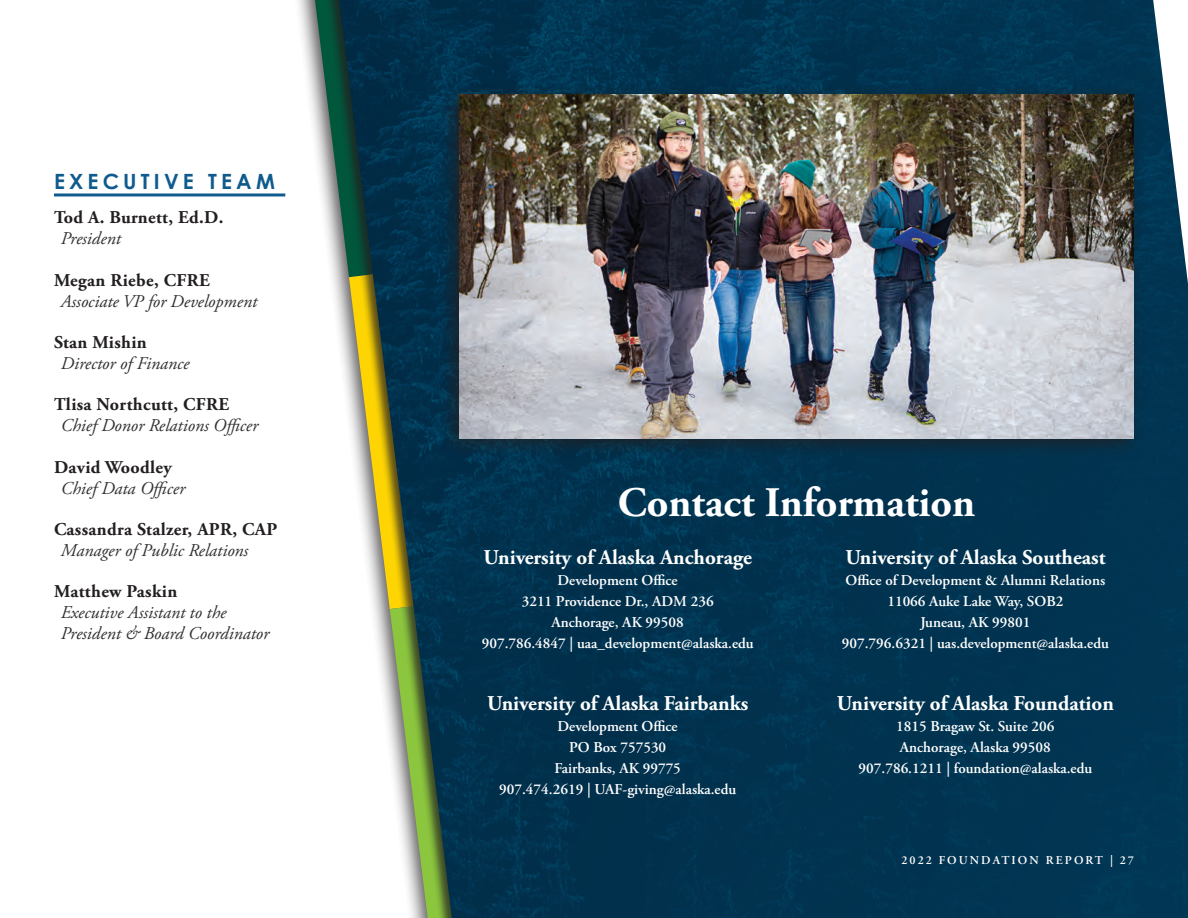
<style>
.page{position:relative;width:1188px;height:918px;background:#fff}
.page>*{position:absolute;margin:0;border:0;box-sizing:border-box;transform-origin:0 0}
.t1{font:700 42px "Adobe Garamond Pro";color:#fff}
.t2{font:700 21px "Adobe Garamond Pro";color:#fff}
.t3{font:700 21px "Century Gothic";letter-spacing:.2em;color:#0f5b8e}
.t4{font:italic 18px/21px "Adobe Garamond Pro";color:#312f30}
.t5{font:700 18px "Adobe Garamond Pro";letter-spacing:.02em;color:#231f20}
.t6{font:600 15px/21px "Adobe Garamond Pro";color:#fff;text-align:center}
.t7{font:600 12px "Adobe Garamond Pro";letter-spacing:.175em;color:#fff}
</style>
<div class="page">
<svg style="left:315px;top:0;width:9px;height:206px"></svg>
<img style="left:339px;top:0;width:849px;height:918px">
<hr style="left:54px;top:193px;width:231px;height:3px;background:#0f5b8e">
<div style="left:439px;top:84px;width:706px;height:375px;background:#231f20;opacity:.75"></div>
<img style="left:459px;top:94px;width:675px;height:344px">
<h2 class="t3" style="left:54px;top:168px;width:222px">EXECUTIVE TEAM</h2>
<p class="t5" style="left:54px;top:207px;width:171px">Tod A. Burnett, Ed.D.</p>
<p class="t4" style="left:61px;top:229px;width:62px">President</p>
<p class="t5" style="left:54px;top:270px;width:157px">Megan Riebe, CFRE</p>
<p class="t4" style="left:61px;top:291px;width:198px">Associate VP for Development</p>
<p class="t5" style="left:54px;top:332px;width:94px">Stan Mishin</p>
<p class="t4" style="left:61px;top:353px;width:130px">Director of Finance</p>
<p class="t5" style="left:54px;top:394px;width:177px">Tlisa Northcutt, CFRE</p>
<p class="t4" style="left:61px;top:416px;width:199px">Chief Donor Relations Officer</p>
<p class="t5" style="left:54px;top:456px;width:119px">David Woodley</p>
<p class="t4" style="left:61px;top:478px;width:126px">Chief Data Officer</p>
<p class="t5" style="left:54px;top:519px;width:225px">Cassandra Stalzer, APR, CAP</p>
<p class="t4" style="left:61px;top:540px;width:189px">Manager of Public Relations</p>
<p class="t5" style="left:54px;top:581px;width:125px">Matthew Paskin</p>
<p class="t4" style="left:61px;top:602px;width:210px">Executive Assistant to the<br>President &amp; Board Coordinator</p>
<h1 class="t1" style="left:618px;top:479px;width:359px">Contact Information</h1>
<h2 class="t2" style="left:484px;top:546px;width:270px">University of Alaska Anchorage</h2>
<p class="t6" style="left:482px;top:570px;width:273px">Development Office<br>3211 Providence Dr., ADM 236<br>Anchorage, AK 99508<br>907.786.4847 | uaa_development@alaska.edu</p>
<h2 class="t2" style="left:845px;top:546px;width:262px">University of Alaska Southeast</h2>
<p class="t6" style="left:842px;top:570px;width:269px">Office of Development &amp; Alumni Relations<br>11066 Auke Lake Way, SOB2<br>Juneau, AK 99801<br>907.796.6321 | uas.development@alaska.edu</p>
<h2 class="t2" style="left:487px;top:691px;width:263px">University of Alaska Fairbanks</h2>
<p class="t6" style="left:499px;top:716px;width:238px">Development Office<br>PO Box 757530<br>Fairbanks, AK 99775<br>907.474.2619 | UAF-giving@alaska.edu</p>
<h2 class="t2" style="left:837px;top:691px;width:278px">University of Alaska Foundation</h2>
<p class="t6" style="left:859px;top:716px;width:235px">1815 Bragaw St. Suite 206<br>Anchorage, Alaska 99508<br>907.786.1211 | foundation@alaska.edu</p>
<p class="t7" style="left:902px;top:853px;width:234px">2022 FOUNDATION REPORT | 27</p>
</div>
